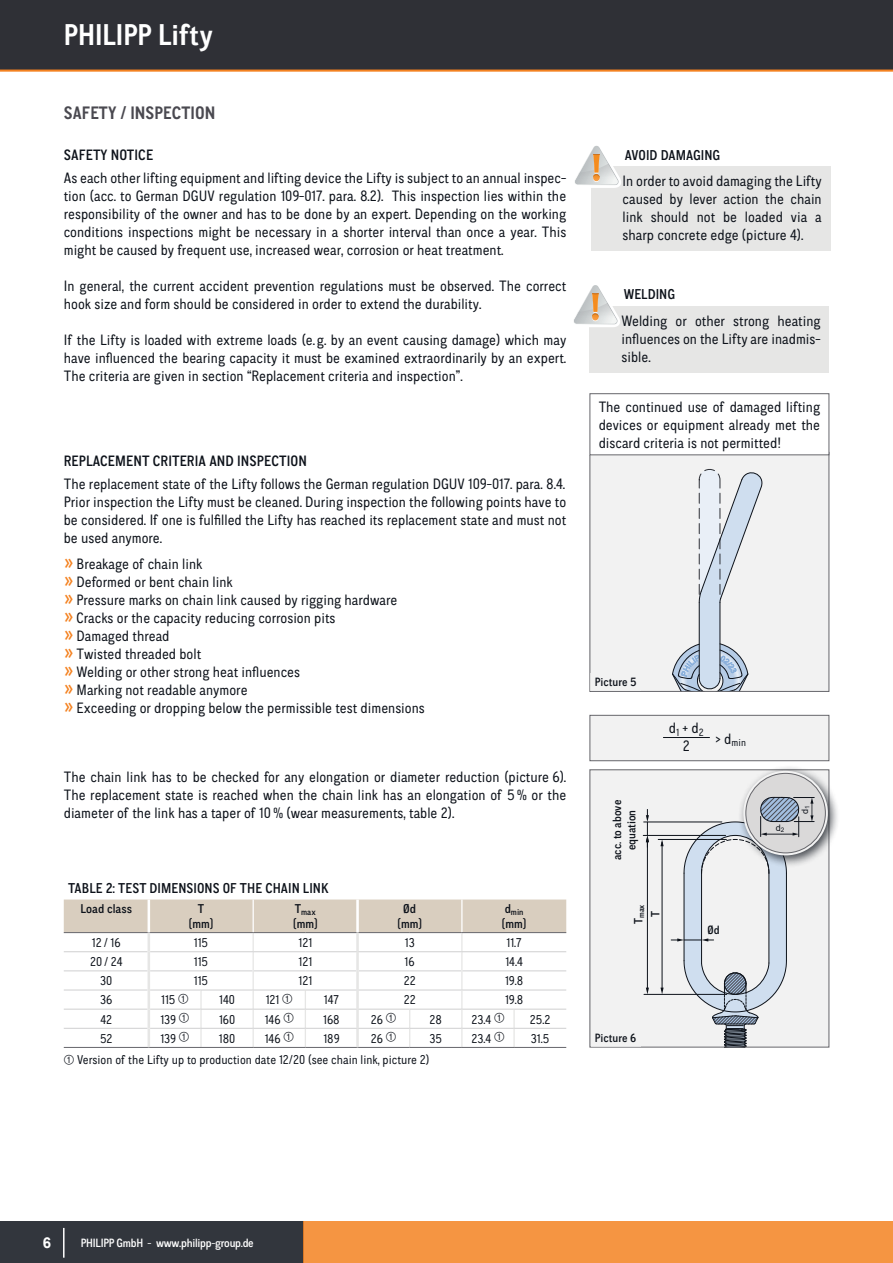
<style>
.page{position:relative;width:893px;height:1263px;background:#fff}
.page>*{position:absolute;margin:0;border:0;box-sizing:border-box;transform-origin:0 0}
.t1{font:700 30px "CA Normal";color:#fff}
.t2{font:700 18px "CA Normal";letter-spacing:.005em;color:#4a4950}
.t3{font:15px/18px "CA Normal";color:#0d121a;text-align:justify}
.t4{font:500 15px "CA Normal";letter-spacing:.005em;color:#0d121a}
.t5{font:700 15px "Arial";color:#fff}
.t6{font:500 14.25px "CA Normal";letter-spacing:.005em;color:#0d121a}
.t7{font:12.75px "CA Normal";color:#0d121a}
.t8{font:500 12.75px/15px "CA Normal";color:#0d121a;text-align:center}
.t9{font:500 12px/14.4px "CA Normal";color:#0d121a;text-align:center}
.t10{font:500 12px "CA Normal";letter-spacing:-.02em;color:#fff}
.t11{font:10.5px "CA Normal";color:#0d121a}
.t12{font:9px "Arial";color:#0d121a}
.t13{font:500 8.85px "CA Normal";color:#0d121a}
.t14{font:500 8.4px "CA Normal";color:#0d121a}
.s1{font-size:22.5px;color:#f48221}
</style>
<div class="page">
<div style="left:0;top:1221px;width:303px;height:42px;background:#32363d"></div>
<div style="left:0;top:0;width:893px;height:71px;background:#2f3036"></div>
<div style="left:303px;top:1221px;width:590px;height:42px;background:#f59542"></div>
<hr style="left:0;top:70px;width:893px;height:2px;background:#f48221">
<hr style="left:63px;top:1228px;width:2px;height:30px;background:#fff">
<div style="left:590px;top:770px;width:239px;height:277px;background:#f2f2f2"></div>
<hr style="left:643px;top:835px;width:83px;height:1px;background:#0d121a">
<hr style="left:644px;top:994px;width:83px;height:1px;background:#0d121a">
<hr style="left:662px;top:842px;width:1px;height:148px;background:#0d121a">
<svg style="left:660px;top:840px;width:4px;height:6px"></svg>
<svg style="left:660px;top:987px;width:4px;height:7px"></svg>
<hr style="left:647px;top:839px;width:1px;height:151px;background:#0d121a">
<svg style="left:646px;top:987px;width:3px;height:7px"></svg>
<hr style="left:658px;top:839px;width:68px;height:1px;background:#0d121a">
<hr style="left:644px;top:822px;width:78px;height:1px;background:#0d121a">
<svg style="left:646px;top:809px;width:3px;height:38px"></svg>
<div style="left:737px;top:765px;width:103px;height:103px;background:#0d121a;opacity:.75"></div>
<div style="left:743px;top:771px;width:85px;height:84px;border:4px solid #f2f2f2;border-radius:50%"></div>
<div style="left:746px;top:773px;width:79px;height:80px;background:#dad9d9;border-radius:50%"></div>
<svg style="left:671px;top:797px;width:143px;height:251px"></svg>
<div style="left:746px;top:773px;width:80px;height:80px;border:1px solid #66666b;border-radius:50%"></div>
<hr style="left:64px;top:1047px;width:85px;height:1px;background:#66666b">
<hr style="left:149px;top:1047px;width:52px;height:1px;background:#66666b">
<hr style="left:201px;top:1047px;width:52px;height:1px;background:#66666b">
<hr style="left:253px;top:1047px;width:52px;height:1px;background:#66666b">
<hr style="left:305px;top:1047px;width:53px;height:1px;background:#66666b">
<hr style="left:358px;top:1047px;width:52px;height:1px;background:#66666b">
<hr style="left:410px;top:1047px;width:52px;height:1px;background:#66666b">
<hr style="left:462px;top:1047px;width:52px;height:1px;background:#66666b">
<hr style="left:514px;top:1047px;width:52px;height:1px;background:#66666b">
<div style="left:590px;top:452px;width:239px;height:239px;background:#f2f2f2"></div>
<div style="left:590px;top:715px;width:239px;height:46px;background:#f2f2f2;border:1px solid #66666b"></div>
<hr style="left:663px;top:737px;width:47px;height:1px;background:#0d121a">
<div style="left:590px;top:306px;width:239px;height:66px;background:#e6e6e5"></div>
<svg style="left:574px;top:285px;width:46px;height:42px"></svg>
<div style="left:591px;top:167px;width:239px;height:84px;background:#e6e6e5"></div>
<svg style="left:575px;top:145px;width:48px;height:43px"></svg>
<div style="left:590px;top:394px;width:239px;height:61px;background:#fff"></div>
<div style="left:590px;top:393px;width:239px;height:62px;border:1px solid #66666b"></div>
<svg style="left:64px;top:899px;width:502px;height:148px"></svg>
<svg style="left:671px;top:469px;width:93px;height:223px"></svg>
<h1 class="t1" style="left:64px;top:14px;width:151px">PHILIPP Lifty</h1>
<p class="t2" style="left:64px;top:100px;width:153px">SAFETY / INSPECTION</p>
<p class="t4" style="left:64px;top:145px;width:91px">SAFETY NOTICE</p>
<p class="t3" style="left:64px;top:168px;width:504px">As each other lifting equipment and lifting device the Lifty is subject to an annual inspec&shy;tion (acc. to German DGUV regulation 109-017. para. 8.2). This inspection lies within the responsibility of the owner and has to be done by an expert. Depending on the working conditions inspections might be necessary in a shorter interval than once a year. This might be caused by frequent use, increased wear, corrosion or heat treatment.</p>
<p class="t3" style="left:64px;top:276px;width:504px">In general, the current accident prevention regulations must be observed. The correct hook size and form should be considered in order to extend the durability.</p>
<p class="t3" style="left:64px;top:330px;width:504px">If the Lifty is loaded with extreme loads (e. g. by an event causing damage) which may have influenced the bearing capacity it must be examined extraordinarily by an expert.<br>The criteria are given in section “Replacement criteria and inspection”.</p>
<p class="t4" style="left:64px;top:451px;width:244px">REPLACEMENT CRITERIA AND INSPECTION</p>
<p class="t3" style="left:64px;top:474px;width:504px">The replacement state of the Lifty follows the German regulation DGUV 109-017. para. 8.4.<br>Prior inspection the Lifty must be cleaned. During inspection the following points have to be considered. If one is fulfilled the Lifty has reached its replacement state and must not be used anymore.</p>
<p class="t3" style="left:64px;top:555px;width:363px;text-align:left"><span class="s1">»</span> Breakage of chain link<br><span class="s1">»</span> Deformed or bent chain link<br><span class="s1">»</span> Pressure marks on chain link caused by rigging hardware<br><span class="s1">»</span> Cracks or the capacity reducing corrosion pits<br><span class="s1">»</span> Damaged thread<br><span class="s1">»</span> Twisted threaded bolt<br><span class="s1">»</span> Welding or other strong heat influences<br><span class="s1">»</span> Marking not readable anymore<br><span class="s1">»</span> Exceeding or dropping below the permissible test dimensions</p>
<p class="t3" style="left:64px;top:767px;width:504px">The chain link has to be checked for any elongation or diameter reduction (picture 6).<br>The replacement state is reached when the chain link has an elongation of 5 % or the diameter of the link has a taper of 10 % (wear measurements, table 2).</p>
<p class="t6" style="left:68px;top:878px;width:262px">TABLE 2: TEST DIMENSIONS OF THE CHAIN LINK</p>
<p class="t8" style="left:81px;top:901px;width:53px">Load class</p>
<p class="t8" style="left:189px;top:901px;width:26px">T [mm]</p>
<p class="t13" style="left:295px;top:906px;width:23px"><sup>T</sup>max</p>
<p class="t8" style="left:293px;top:916px;width:26px">[mm]</p>
<p class="t8" style="left:397px;top:901px;width:26px">Ød [mm]</p>
<p class="t13" style="left:505px;top:906px;width:20px"><sup>d</sup>min</p>
<p class="t8" style="left:502px;top:916px;width:26px">[mm]</p>
<p class="t7" style="left:92px;top:934px;width:30px">12/16</p>
<p class="t7" style="left:194px;top:934px;width:16px">115</p>
<p class="t7" style="left:298px;top:934px;width:15px">121</p>
<p class="t7" style="left:405px;top:934px;width:11px">13</p>
<p class="t7" style="left:506px;top:934px;width:17px">11.7</p>
<p class="t7" style="left:90px;top:953px;width:34px">20/24</p>
<p class="t7" style="left:194px;top:953px;width:16px">115</p>
<p class="t7" style="left:298px;top:953px;width:15px">121</p>
<p class="t7" style="left:405px;top:953px;width:12px">16</p>
<p class="t7" style="left:505px;top:953px;width:19px">14.4</p>
<p class="t7" style="left:100px;top:972px;width:14px">30</p>
<p class="t7" style="left:194px;top:972px;width:16px">115</p>
<p class="t7" style="left:298px;top:972px;width:15px">121</p>
<p class="t7" style="left:404px;top:972px;width:13px">22</p>
<p class="t7" style="left:505px;top:972px;width:20px">19.8</p>
<p class="t7" style="left:100px;top:991px;width:14px">36</p>
<p class="t7" style="left:161px;top:991px;width:16px">115</p>
<p class="t7" style="left:219px;top:991px;width:17px">140</p>
<p class="t7" style="left:266px;top:991px;width:15px">121</p>
<p class="t7" style="left:324px;top:991px;width:17px">147</p>
<p class="t7" style="left:404px;top:991px;width:13px">22</p>
<p class="t7" style="left:505px;top:991px;width:20px">19.8</p>
<p class="t7" style="left:100px;top:1010px;width:13px">42</p>
<p class="t7" style="left:160px;top:1010px;width:17px">139</p>
<p class="t7" style="left:219px;top:1010px;width:18px">160</p>
<p class="t7" style="left:265px;top:1010px;width:17px">146</p>
<p class="t7" style="left:323px;top:1010px;width:18px">168</p>
<p class="t7" style="left:371px;top:1010px;width:14px">26</p>
<p class="t7" style="left:430px;top:1010px;width:14px">28</p>
<p class="t7" style="left:471px;top:1010px;width:21px">23.4</p>
<p class="t7" style="left:530px;top:1010px;width:22px">25.2</p>
<p class="t7" style="left:100px;top:1030px;width:14px">52</p>
<p class="t7" style="left:160px;top:1030px;width:17px">139</p>
<p class="t7" style="left:219px;top:1030px;width:18px">180</p>
<p class="t7" style="left:265px;top:1030px;width:17px">146</p>
<p class="t7" style="left:323px;top:1030px;width:18px">189</p>
<p class="t7" style="left:371px;top:1030px;width:14px">26</p>
<p class="t7" style="left:430px;top:1030px;width:14px">35</p>
<p class="t7" style="left:471px;top:1030px;width:21px">23.4</p>
<p class="t7" style="left:531px;top:1030px;width:20px">31.5</p>
<p class="t7" style="left:77px;top:1051px;width:354px">Version of the Lifty up to production date 12/20 (see chain link, picture 2)</p>
<p class="t6" style="left:625px;top:145px;width:97px">AVOID DAMAGING</p>
<p class="t3" style="left:623px;top:172px;width:201px">In order to avoid damaging the Lifty caused by lever action the chain link should not be loaded via a sharp concrete edge (picture 4).</p>
<p class="t6" style="left:624px;top:284px;width:53px">WELDING</p>
<p class="t3" style="left:621px;top:311px;width:201px">Welding or other strong heating influences on the Lifty are inadmis&shy;sible.</p>
<p class="t3" style="left:599px;top:397px;width:223px">The continued use of damaged lifting devices or equipment already met the discard criteria is not permitted!</p>
<p class="t9" style="left:595px;top:675px;width:43px">Picture 5</p>
<p class="t3" style="left:669px;top:719px;width:36px;text-align:center">d<sub>1</sub> + d<sub>2<br></sub>2</p>
<p class="t11" style="left:715px;top:735px;width:32px"><sup>&gt;</sup> <sup>d</sup>min</p>
<p class="t9" style="left:609px;top:860px;width:62px;rotate:-90deg">acc. to above equation</p>
<p class="t14" style="left:636px;top:924px;width:21px;rotate:-90deg"><sup>T</sup>max</p>
<p class="t9" style="left:648px;top:917px;width:8px;rotate:-90deg">T</p>
<p class="t9" style="left:708px;top:922px;width:14px">Ød</p>
<p class="t12" style="left:776px;top:821px;width:10px">d<sub>2</sub></p>
<p class="t12" style="left:799px;top:814px;width:10px;rotate:-90deg">d<sub>1</sub></p>
<p class="t9" style="left:595px;top:1030px;width:43px">Picture 6</p>
<p class="t5" style="left:43px;top:1232px;width:10px">6</p>
<p class="t10" style="left:81px;top:1235px;width:174px">PHILIPP GmbH - www.philipp-group.de</p>
</div>
